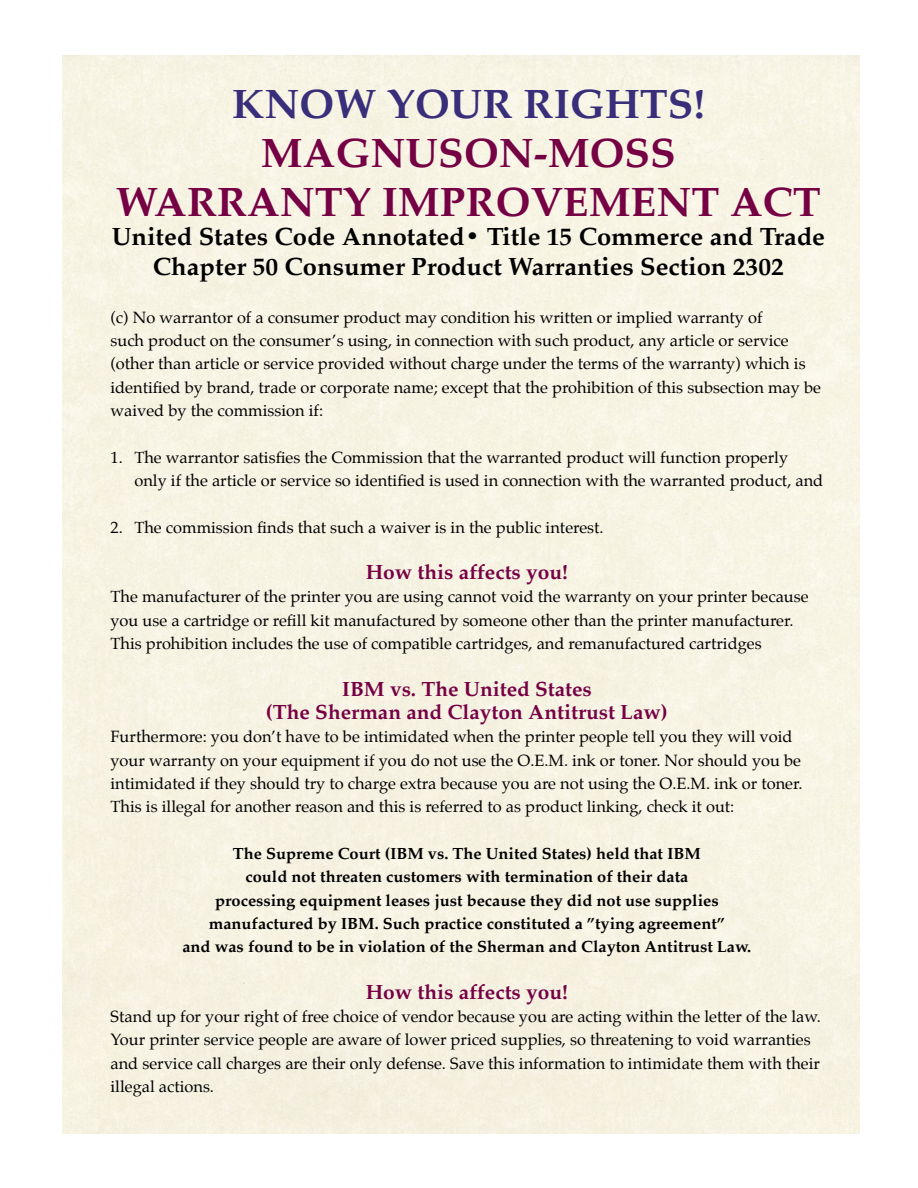
<style>
.page{position:relative;width:918px;height:1188px;background:#fff}
.page>*{position:absolute;margin:0;border:0;box-sizing:border-box;transform-origin:0 0}
.t1{font:700 40.8px "Palatino";color:#760044}
.t2{font:700 40.8px "Palatino";color:#392e7a}
.t3{font:700 24.75px "Palatino";color:#000}
.t4{font:700 20.4px "Palatino";color:#760044}
.t5{font:16.05px/23.2px "Palatino";color:#000}
.t6{font:700 16.05px "Palatino";color:#000}
</style>
<div class="page">
<p class="t2" style="left:232px;top:79px;width:475px">KNOW YOUR RIGHTS!</p>
<p class="t1" style="left:261px;top:128px;width:417px">MAGNUSON-MOSS</p>
<p class="t1" style="left:116px;top:176px;width:707px">WARRANTY IMPROVEMENT ACT</p>
<p class="t3" style="left:112px;top:222px;width:715px">United States Code Annotated• Title 15 Commerce and Trade</p>
<p class="t3" style="left:153px;top:251px;width:632px">Chapter 50 Consumer Product Warranties Section 2302</p>
<p class="t5" style="left:111px;top:307px;width:712px">(c) No warrantor of a consumer product may condition his written or implied warranty of<br>such product on the consumer’s using, in connection with such product, any article or service (other than article or service provided without charge under the terms of the warranty) which is identified by brand, trade or corporate name; except that the prohibition of this subsection may be waived by the commission if:</p>
<p class="t5" style="left:134px;top:447px;width:690px;text-indent:-24px">1. The warrantor satisfies the Commission that the warranted product will function properly only if the article or service so identified is used in connection with the warranted product, and</p>
<p class="t5" style="left:111px;top:517px;width:495px">2. The commission finds that such a waiver is in the public interest.</p>
<p class="t4" style="left:366px;top:560px;width:204px">How this affects you!</p>
<p class="t5" style="left:111px;top:587px;width:700px">The manufacturer of the printer you are using cannot void the warranty on your printer because you use a cartridge or refill kit manufactured by someone other than the printer manufacturer.<br>This prohibition includes the use of compatible cartridges, and remanufactured cartridges</p>
<p class="t4" style="left:342px;top:676px;width:251px">IBM vs. The United States</p>
<p class="t4" style="left:266px;top:699px;width:403px">(The Sherman and Clayton Antitrust Law)</p>
<p class="t5" style="left:111px;top:727px;width:693px">Furthermore: you don’t have to be intimidated when the printer people tell you they will void your warranty on your equipment if you do not use the O.E.M. ink or toner. Nor should you be intimidated if they should try to charge extra because you are not using the O.E.M. ink or toner.<br>This is illegal for another reason and this is referred to as product linking, check it out:</p>
<p class="t6" style="left:233px;top:843px;width:469px">The Supreme Court (IBM vs. The United States) held that IBM</p>
<p class="t6" style="left:245px;top:867px;width:444px">could not threaten customers with termination of their data</p>
<p class="t6" style="left:215px;top:890px;width:505px">processing equipment leases just because they did not use supplies</p>
<p class="t6" style="left:209px;top:913px;width:518px">manufactured by IBM. Such practice constituted a ”tying agreement”</p>
<p class="t6" style="left:182px;top:937px;width:570px">and was found to be in violation of the Sherman and Clayton Antitrust Law.</p>
<p class="t4" style="left:366px;top:979px;width:204px">How this affects you!</p>
<p class="t5" style="left:111px;top:1006px;width:712px">Stand up for your right of free choice of vendor because you are acting within the letter of the law.<br>Your printer service people are aware of lower priced supplies, so threatening to void warranties and service call charges are their only defense. Save this information to intimidate them with their illegal actions.</p>
</div>
